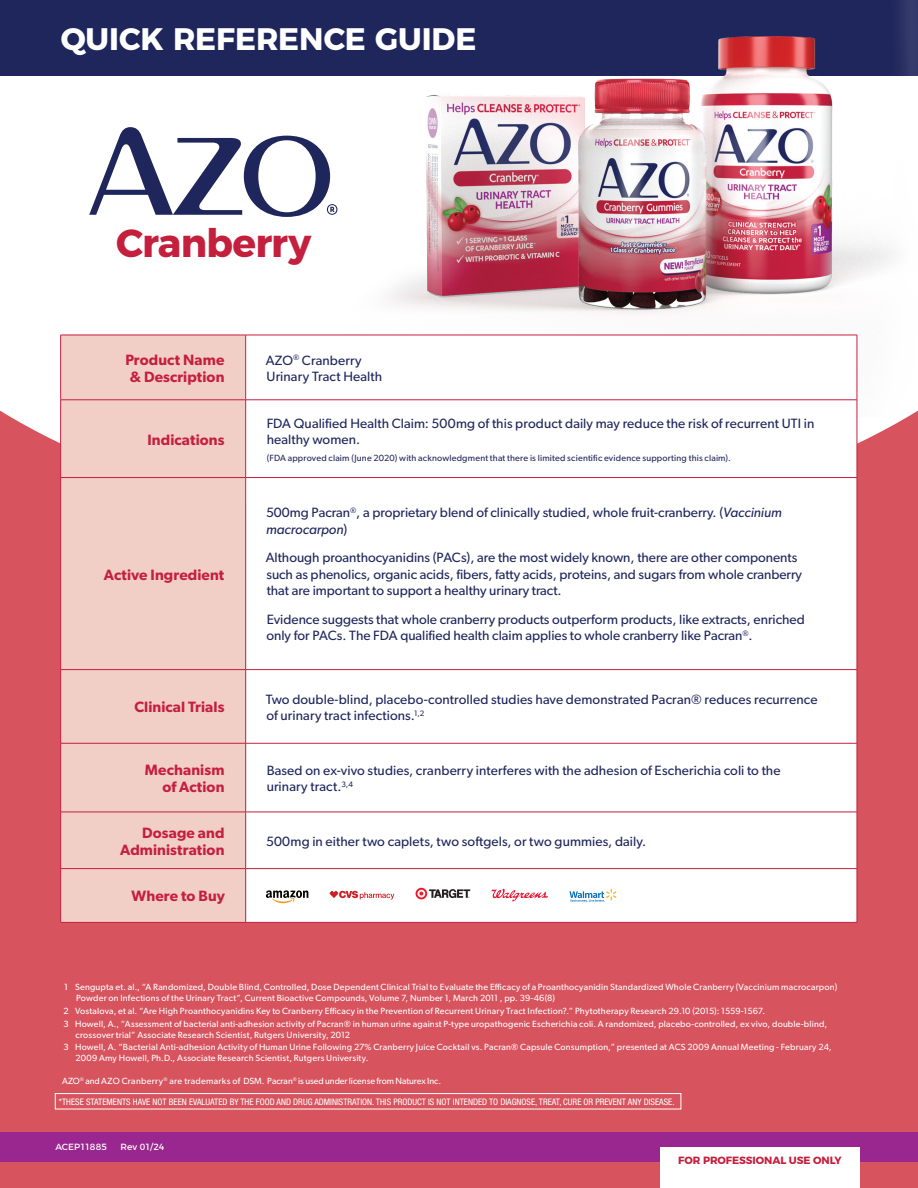
<style>
.page{position:relative;width:918px;height:1188px;background:#fff}
.page>*{position:absolute;margin:0;border:0;box-sizing:border-box;transform-origin:0 0}
.t1{font:700 39.15px "Montserrat";letter-spacing:-.025em;color:#c51f3e}
.t2{font:700 31.05px "Montserrat";color:#fff}
.t3{font:600 15px/16.5px "Gibson";letter-spacing:.005em;color:#c51f3e;text-align:right}
.t4{font:13.5px/16.5px "Gibson";color:#1f265b}
.t5{font:700 10.5px "Montserrat";letter-spacing:-.01em;color:#c51f3e}
.t6{font:9px/12.9px "Gibson";letter-spacing:.02em;color:#fff}
.t7{font:condensed 9px "Helvetica Neue LT Std";color:#fff}
.t8{font:9px "Gibson";letter-spacing:.02em;color:#1f265b}
.t9{font:9px "Gibson";color:#fff}
.t10{font:9px "Montserrat";color:#fff}
.s1{font-style:italic}
</style>
<div class="page">
<div style="left:0;top:0;width:918px;height:76px;background:#1f265b"></div>
<div style="left:0;top:410px;width:918px;height:778px;background:#d7545f"></div>
<img style="left:148px;top:0;width:770px;height:416px">
<div style="left:0;top:1132px;width:918px;height:30px;background:#99278f"></div>
<div style="left:660px;top:1147px;width:199px;height:41px;background:#fff"></div>
<div style="left:55px;top:1093px;width:626px;height:16px;border:1px solid #fff"></div>
<svg style="left:89px;top:127px;width:248px;height:90px"></svg>
<div style="left:61px;top:336px;width:184px;height:586px;background:#f1cec6"></div>
<svg style="left:246px;top:336px;width:611px;height:586px"></svg>
<hr style="left:60px;top:335px;width:186px;height:1px;background:#c51f3e">
<hr style="left:60px;top:335px;width:1px;height:65px;background:#c51f3e">
<hr style="left:246px;top:335px;width:611px;height:1px;background:#c51f3e">
<hr style="left:245px;top:335px;width:1px;height:65px;background:#c51f3e">
<hr style="left:857px;top:335px;width:1px;height:65px;background:#c51f3e">
<hr style="left:60px;top:400px;width:186px;height:1px;background:#c51f3e">
<hr style="left:60px;top:400px;width:1px;height:77px;background:#c51f3e">
<hr style="left:246px;top:400px;width:611px;height:1px;background:#c51f3e">
<hr style="left:245px;top:400px;width:1px;height:77px;background:#c51f3e">
<hr style="left:857px;top:400px;width:1px;height:77px;background:#c51f3e">
<hr style="left:60px;top:477px;width:186px;height:1px;background:#c51f3e">
<hr style="left:60px;top:478px;width:1px;height:191px;background:#c51f3e">
<hr style="left:246px;top:477px;width:611px;height:1px;background:#c51f3e">
<hr style="left:245px;top:478px;width:1px;height:191px;background:#c51f3e">
<hr style="left:857px;top:478px;width:1px;height:191px;background:#c51f3e">
<hr style="left:60px;top:669px;width:186px;height:1px;background:#c51f3e">
<hr style="left:60px;top:670px;width:1px;height:73px;background:#c51f3e">
<hr style="left:246px;top:669px;width:611px;height:1px;background:#c51f3e">
<hr style="left:245px;top:670px;width:1px;height:73px;background:#c51f3e">
<hr style="left:857px;top:670px;width:1px;height:73px;background:#c51f3e">
<hr style="left:60px;top:743px;width:186px;height:1px;background:#c51f3e">
<hr style="left:60px;top:743px;width:1px;height:69px;background:#c51f3e">
<hr style="left:246px;top:743px;width:611px;height:1px;background:#c51f3e">
<hr style="left:245px;top:743px;width:1px;height:69px;background:#c51f3e">
<hr style="left:857px;top:743px;width:1px;height:69px;background:#c51f3e">
<hr style="left:60px;top:812px;width:186px;height:1px;background:#c51f3e">
<hr style="left:60px;top:812px;width:1px;height:56px;background:#c51f3e">
<hr style="left:246px;top:812px;width:611px;height:1px;background:#c51f3e">
<hr style="left:245px;top:812px;width:1px;height:56px;background:#c51f3e">
<hr style="left:857px;top:812px;width:1px;height:56px;background:#c51f3e">
<hr style="left:60px;top:868px;width:186px;height:1px;background:#c51f3e">
<hr style="left:60px;top:869px;width:1px;height:53px;background:#c51f3e">
<hr style="left:246px;top:868px;width:611px;height:1px;background:#c51f3e">
<hr style="left:245px;top:869px;width:1px;height:53px;background:#c51f3e">
<hr style="left:857px;top:869px;width:1px;height:53px;background:#c51f3e">
<hr style="left:60px;top:922px;width:186px;height:1px;background:#c51f3e">
<hr style="left:246px;top:922px;width:611px;height:1px;background:#c51f3e">
<svg style="left:266px;top:890px;width:42px;height:13px"></svg>
<svg style="left:330px;top:891px;width:64px;height:9px"></svg>
<svg style="left:416px;top:888px;width:54px;height:11px"></svg>
<svg style="left:491px;top:888px;width:57px;height:13px"></svg>
<svg style="left:569px;top:889px;width:48px;height:13px"></svg>
<h2 class="t2" style="left:61px;top:13px;width:417px">QUICK REFERENCE GUIDE</h2>
<h1 class="t1" style="left:116px;top:210px;width:197px">Cranberry</h1>
<h3 class="t3" style="left:125px;top:351px;width:101px;text-align:left">Product Name &amp; Description</h3>
<h3 class="t4" style="left:266px;top:351px;width:118px">AZO<sup>®</sup> Cranberry<br>Urinary Tract Health</h3>
<h3 class="t3" style="left:148px;top:431px;width:78px">Indications</h3>
<h3 class="t3" style="left:104px;top:566px;width:122px">Active Ingredient</h3>
<h3 class="t4" style="left:267px;top:414px;width:549px">FDA Qualified Health Claim: 500mg of this product daily may reduce the risk of recurrent UTI in healthy women.</h3>
<p class="t8" style="left:267px;top:452px;width:465px">(FDA approved claim (June 2020) with acknowledgment that there is limited scientific evidence supporting this claim).</p>
<h3 class="t4" style="left:266px;top:504px;width:517px">500mg Pacran<sup>®</sup>, a proprietary blend of clinically studied, whole fruit-cranberry. (<span class="s1">Vaccinium macrocarpon</span>)</h3>
<p class="t4" style="left:266px;top:549px;width:538px">Although proanthocyanidins (PACs), are the most widely known, there are other components such as phenolics, organic acids, fibers, fatty acids, proteins, and sugars from whole cranberry that are important to support a healthy urinary tract.</p>
<h3 class="t4" style="left:266px;top:611px;width:540px">Evidence suggests that whole cranberry products outperform products, like extracts, enriched only for PACs. The FDA qualified health claim applies to whole cranberry like Pacran<sup>®</sup>.</h3>
<h3 class="t3" style="left:134px;top:699px;width:92px">Clinical Trials</h3>
<h3 class="t4" style="left:266px;top:690px;width:553px">Two double-blind, placebo-controlled studies have demonstrated Pacran® reduces recurrence of urinary tract infections.<sup>1,2</sup></h3>
<h3 class="t3" style="left:145px;top:762px;width:81px">Mechanism of Action</h3>
<h3 class="t4" style="left:267px;top:762px;width:515px">Based on ex-vivo studies, cranberry interferes with the adhesion of Escherichia coli to the urinary tract.<sup>3,4</sup></h3>
<h3 class="t3" style="left:120px;top:824px;width:106px">Dosage and<br>Administration</h3>
<h3 class="t4" style="left:266px;top:833px;width:382px">500mg in either two caplets, two softgels, or two gummies, daily.</h3>
<h3 class="t3" style="left:132px;top:888px;width:95px">Where to Buy</h3>
<p class="t6" style="left:76px;top:981px;width:763px;line-height:10.8px;text-indent:-12px">1 Sengupta et. al., “A Randomized, Double Blind, Controlled, Dose Dependent Clinical Trial to Evaluate the Efficacy of a Proanthocyanidin Standardized Whole Cranberry (Vaccinium macrocarpon)<br>Powder on Infections of the Urinary Tract”, Current Bioactive Compounds, Volume 7, Number 1, March 2011 , pp. 39-46(8)</p>
<p class="t6" style="left:63px;top:1004px;width:765px">2 Vostalova, et al. “Are High Proanthocyanidins Key to Cranberry Efficacy in the Prevention of Recurrent Urinary Tract Infection?.” Phytotherapy Research 29.10 (2015): 1559-1567.<br>3 Howell, A., “Assessment of bacterial anti-adhesion activity of Pacran® in human urine against P-type uropathogenic Escherichia coli. A randomized, placebo-controlled, ex vivo, double-blind,</p>
<p class="t6" style="left:63px;top:1028px;width:770px;text-indent:12px">crossover trial” Associate Research Scientist, Rutgers University, 2012<br>3 Howell, A. “Bacterial Anti-adhesion Activity of Human Urine Following 27% Cranberry Juice Cocktail vs. Pacran® Capsule Consumption,” presented at ACS 2009 Annual Meeting - February 24,</p>
<p class="t6" style="left:76px;top:1052px;width:295px">2009 Amy Howell, Ph.D., Associate Research Scientist, Rutgers University.</p>
<p class="t7" style="left:59px;top:1096px;width:617px">*THESE STATEMENTS HAVE NOT BEEN EVALUATED BY THE FOOD AND DRUG ADMINISTRATION. THIS PRODUCT IS NOT INTENDED TO DIAGNOSE, TREAT, CURE OR PREVENT ANY DISEASE.</p>
<p class="t10" style="left:55px;top:1140px;width:53px">ACEP11885</p>
<p class="t10" style="left:120px;top:1140px;width:45px">Rev 01/24</p>
<p class="t9" style="left:62px;top:1076px;width:381px">AZO<sup>®</sup> and AZO Cranberry<sup>®</sup> are trademarks of DSM. Pacran<sup>®</sup> is used under license from Naturex Inc.</p>
<p class="t5" style="left:678px;top:1152px;width:165px">FOR PROFESSIONAL USE ONLY</p>
</div>
